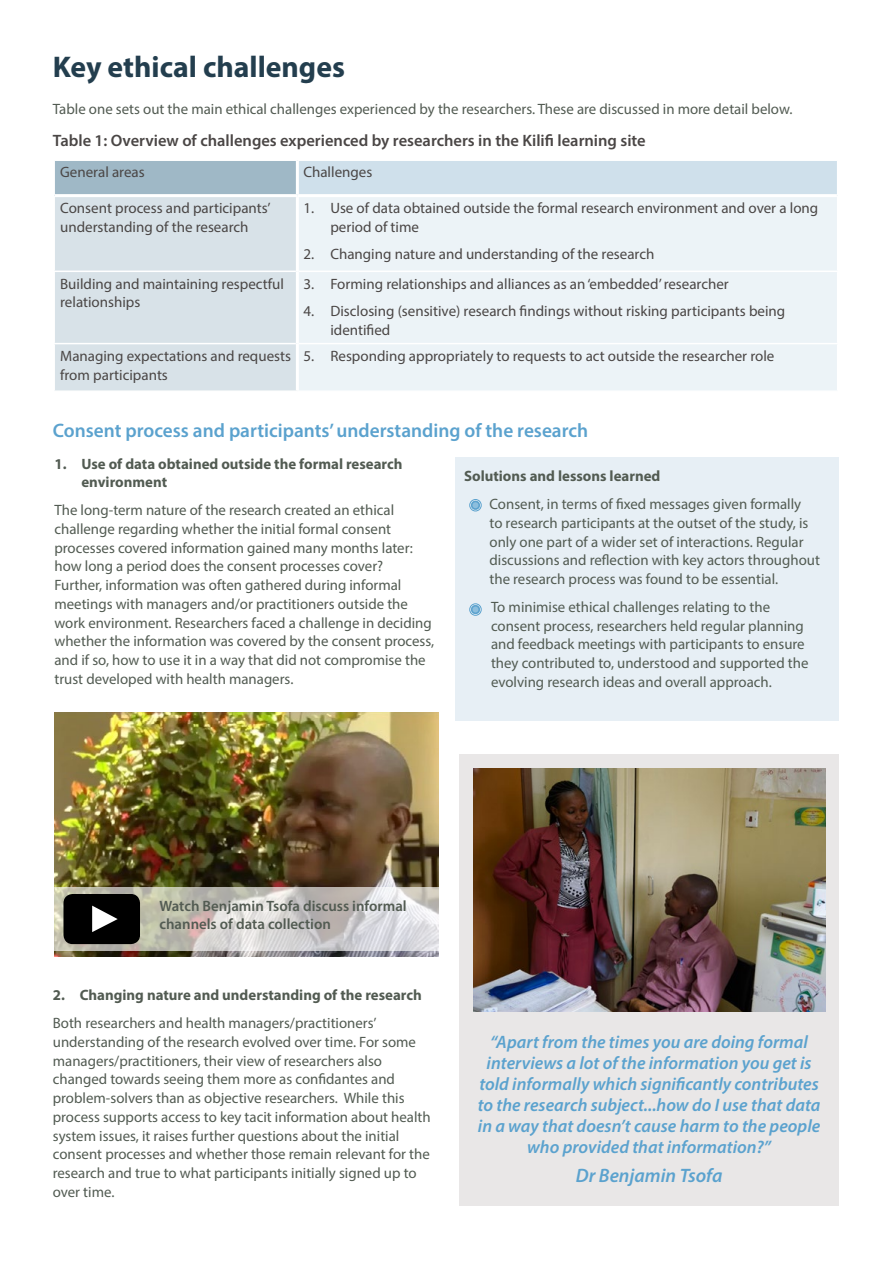
<style>
.page{position:relative;width:893px;height:1263px;background:#fff}
.page>*{position:absolute;margin:0;border:0;box-sizing:border-box;transform-origin:0 0}
.t1{font:700 30px "Myriad Pro";color:#233e4e}
.t2{font:600 19.5px "Myriad Pro";color:#5ba2ce}
.t3{font:italic 600 19.5px "Myriad Pro";color:#5ba2ce}
.t4{font:italic 600 18px/21px "Myriad Pro";color:#5ba2ce;text-align:center}
.t5{font:600 16.5px "Myriad Pro";color:#4a4645}
.t6{font:15px/18.8px "Myriad Pro";color:#525b52}
.t7{font:15px/18.8px "Myriad Pro";color:#4a4645}
.t8{font:700 15px/18.8px "Myriad Pro";color:#525b52}
.t9{font:600 15px/18.8px "Myriad Pro";color:#525b52}
</style>
<div class="page">
<div style="left:54px;top:160px;width:243px;height:36px;background:#9fb8c6"></div>
<div style="left:297px;top:160px;width:541px;height:36px;background:#cfe0eb"></div>
<div style="left:55px;top:197px;width:241px;height:193px;background:#d8e2e8"></div>
<div style="left:299px;top:197px;width:538px;height:193px;background:#ecf3f7"></div>
<hr style="left:53px;top:159px;width:244px;height:2px;background:#fff">
<hr style="left:53px;top:161px;width:2px;height:35px;background:#fff">
<hr style="left:297px;top:159px;width:541px;height:2px;background:#fff">
<hr style="left:837px;top:161px;width:1px;height:35px;background:#fff">
<hr style="left:53px;top:271px;width:243px;height:1px;background:#fff">
<hr style="left:299px;top:271px;width:539px;height:1px;background:#fff">
<hr style="left:53px;top:343px;width:243px;height:1px;background:#fff">
<hr style="left:299px;top:343px;width:539px;height:1px;background:#fff">
<hr style="left:55px;top:194px;width:242px;height:3px;background:#fff">
<hr style="left:297px;top:194px;width:540px;height:3px;background:#fff">
<hr style="left:296px;top:161px;width:3px;height:33px;background:#fff">
<img style="left:55px;top:712px;width:383px;height:245px">
<svg style="left:54px;top:887px;width:384px;height:64px"></svg>
<div style="left:64px;top:895px;width:75px;height:48px;background:#000;border-radius:9px"></div>
<div style="left:63px;top:894px;width:77px;height:50px;border:2px solid #000;border-radius:9px"></div>
<svg style="left:92px;top:906px;width:26px;height:26px"></svg>
<div style="left:455px;top:457px;width:384px;height:264px;background:#e7eff5"></div>
<div style="left:471px;top:501px;width:9px;height:9px;background:#8cbedd;border-radius:50%"></div>
<div style="left:469px;top:499px;width:12px;height:12px;border:1px solid #5ba2ce;border-radius:50%"></div>
<div style="left:471px;top:501px;width:9px;height:9px;border:2px solid #5ba2ce;border-radius:50%"></div>
<div style="left:471px;top:605px;width:9px;height:9px;background:#8cbedd;border-radius:50%"></div>
<div style="left:469px;top:603px;width:12px;height:12px;border:1px solid #5ba2ce;border-radius:50%"></div>
<div style="left:471px;top:605px;width:9px;height:9px;border:2px solid #5ba2ce;border-radius:50%"></div>
<div style="left:459px;top:755px;width:380px;height:451px;background:#e9e7e7"></div>
<img style="left:474px;top:769px;width:351px;height:242px">
<h1 class="t1" style="left:53px;top:47px;width:294px">Key ethical challenges</h1>
<p class="t6" style="left:53px;top:99px;width:741px">Table one sets out the main ethical challenges experienced by the researchers. These are discussed in more detail below.</p>
<p class="t5" style="left:53px;top:129px;width:594px">Table 1: Overview of challenges experienced by researchers in the Kilifi learning site</p>
<p class="t7" style="left:60px;top:163px;width:86px">General areas</p>
<p class="t7" style="left:303px;top:163px;width:71px">Challenges</p>
<p class="t7" style="left:60px;top:198px;width:212px">Consent process and participants’ understanding of the research</p>
<p class="t7" style="left:330px;top:198px;width:489px;text-indent:-27px">1. Use of data obtained outside the formal research environment and over a long period of time</p>
<p class="t7" style="left:303px;top:245px;width:352px">2. Changing nature and understanding of the research</p>
<p class="t7" style="left:60px;top:274px;width:225px">Building and maintaining respectful relationships</p>
<p class="t7" style="left:303px;top:274px;width:427px">3. Forming relationships and alliances as an ‘embedded’ researcher</p>
<p class="t7" style="left:330px;top:302px;width:456px;text-indent:-27px">4. Disclosing (sensitive) research findings without risking participants being identified</p>
<p class="t7" style="left:60px;top:346px;width:232px">Managing expectations and requests from participants</p>
<p class="t7" style="left:303px;top:346px;width:473px">5. Responding appropriately to requests to act outside the researcher role</p>
<h2 class="t2" style="left:53px;top:418px;width:537px">Consent process and participants’ understanding of the research</h2>
<p class="t8" style="left:81px;top:454px;width:323px;text-indent:-27px">1. Use of data obtained outside the formal research environment</p>
<p class="t6" style="left:54px;top:500px;width:381px">The long-term nature of the research created an ethical challenge regarding whether the initial formal consent processes covered information gained many months later: how long a period does the consent processes cover?<br>Further, information was often gathered during informal meetings with managers and/or practitioners outside the work environment. Researchers faced a challenge in deciding whether the information was covered by the consent process, and if so, how to use it in a way that did not compromise the trust developed with health managers.</p>
<p class="t8" style="left:464px;top:466px;width:198px">Solutions and lessons learned</p>
<p class="t6" style="left:489px;top:494px;width:332px;text-indent:-17px">• Consent, in terms of fixed messages given formally<br>to research participants at the outset of the study, is only one part of a wider set of interactions. Regular discussions and reflection with key actors throughout the research process was found to be essential.</p>
<p class="t6" style="left:491px;top:597px;width:319px;text-indent:-17px">• To minimise ethical challenges relating to the consent process, researchers held regular planning and feedback meetings with participants to ensure they contributed to, understood and supported the evolving research ideas and overall approach.</p>
<p class="t9" style="left:159px;top:896px;width:249px">Watch Benjamin Tsofa discuss informal channels of data collection</p>
<p class="t8" style="left:53px;top:985px;width:370px">2. Changing nature and understanding of the research</p>
<p class="t6" style="left:53px;top:1013px;width:379px">Both researchers and health managers/practitioners’ understanding of the research evolved over time. For some managers/practitioners, their view of researchers also changed towards seeing them more as confidantes and problem-solvers than as objective researchers. While this process supports access to key tacit information about health system issues, it raises further questions about the initial consent processes and whether those remain relevant for the research and true to what participants initially signed up to over time.</p>
<p class="t4" style="left:478px;top:1031px;width:344px">“Apart from the times you are doing formal interviews a lot of the information you get is told informally which significantly contributes to the research subject...how do I use that data in a way that doesn’t cause harm to the people who provided that information?”</p>
<h2 class="t3" style="left:576px;top:1162px;width:148px">Dr Benjamin Tsofa</h2>
</div>
